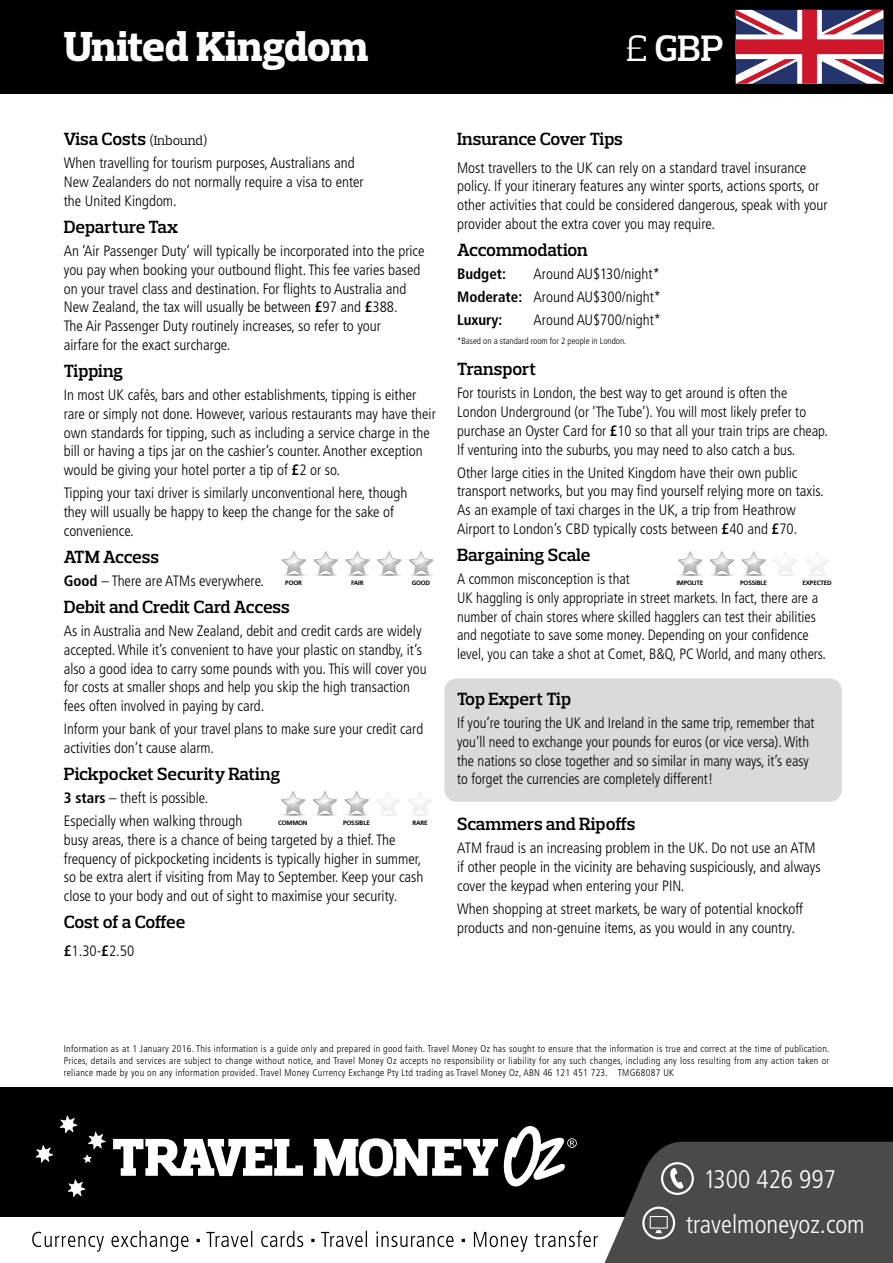
<style>
.page{position:relative;width:893px;height:1263px;background:#fff}
.page>*{position:absolute;margin:0;border:0;box-sizing:border-box;transform-origin:0 0}
.t1{font:800 42.75px "Prelo Slab";letter-spacing:-.02em;color:#fff}
.t2{font:600 37.5px "Prelo Slab";color:#fff}
.t3{font:300 condensed 25.5px "Frutiger LT Std";color:#fff}
.t4{font:600 18px "Prelo Slab";letter-spacing:-.01em;color:#000}
.t5{font:300 condensed 15px/18.8px "Frutiger LT Std";color:#000}
.t6{font:700 condensed 15px "Frutiger LT Std";color:#000}
.t7{font:300 condensed 9.75px/12px "Frutiger LT Std";letter-spacing:.03em;color:#000;text-align:justify}
.t8{font:300 condensed 9px "Frutiger LT Std";color:#000}
.t9{font:700 6.3px "Frutiger LT Std";letter-spacing:-.025em;color:#000}
.s1{font-weight:400}
.s2{font-weight:400;font-size:13.5px}
.s3{font-weight:700}
</style>
<div class="page">
<div style="left:444px;top:678px;width:398px;height:124px;background:#dadada;border-radius:13px"></div>
<div style="left:0;top:1087px;width:893px;height:130px;background:#000"></div>
<svg style="left:32px;top:1115px;width:861px;height:148px"></svg>
<div style="left:0;top:0;width:893px;height:94px;background:#000"></div>
<svg style="left:736px;top:10px;width:147px;height:74px;background:#ae6e86"></svg>
<svg style="left:282px;top:551px;width:151px;height:25px"></svg>
<svg style="left:678px;top:551px;width:88px;height:25px"></svg>
<svg style="left:281px;top:791px;width:88px;height:25px"></svg>
<h1 class="t1" style="left:64px;top:21px;width:306px">United Kingdom</h1>
<h2 class="t2" style="left:626px;top:25px;width:100px"><span class="s1">£</span> GBP</h2>
<p class="t4" style="left:64px;top:128px;width:145px">Visa Costs <span class="s2">(Inbound)</span></p>
<p class="t5" style="left:64px;top:154px;width:302px">When travelling for tourism purposes, Australians and<br>New Zealanders do not normally require a visa to enter the United Kingdom.</p>
<p class="t4" style="left:64px;top:216px;width:116px">Departure Tax</p>
<p class="t5" style="left:64px;top:242px;width:362px">An ‘Air Passenger Duty’ will typically be incorporated into the price you pay when booking your outbound flight. This fee varies based on your travel class and destination. For flights to Australia and New Zealand, the tax will usually be between <span class="s3">£</span>97 and <span class="s3">£</span>388.<br>The Air Passenger Duty routinely increases, so refer to your<br>airfare for the exact surcharge.</p>
<p class="t4" style="left:64px;top:360px;width:61px">Tipping</p>
<p class="t5" style="left:64px;top:386px;width:374px">In most UK cafés, bars and other establishments, tipping is either rare or simply not done. However, various restaurants may have their own standards for tipping, such as including a service charge in the bill or having a tips jar on the cashier’s counter. Another exception would be giving your hotel porter a tip of <span class="s3">£</span>2 or so.</p>
<p class="t5" style="left:64px;top:484px;width:345px">Tipping your taxi driver is similarly unconventional here, though they will usually be happy to keep the change for the sake of convenience.</p>
<p class="t4" style="left:64px;top:546px;width:97px">ATM Access</p>
<p class="t5" style="left:64px;top:571px;width:202px"><span class="s3">Good</span> – There are ATMs everywhere.</p>
<p class="t4" style="left:64px;top:596px;width:228px">Debit and Credit Card Access</p>
<p class="t5" style="left:64px;top:622px;width:364px">As in Australia and New Zealand, debit and credit cards are widely accepted. While it’s convenient to have your plastic on standby, it’s also a good idea to carry some pounds with you. This will cover you for costs at smaller shops and help you skip the high transaction fees often involved in paying by card.</p>
<p class="t5" style="left:64px;top:720px;width:361px">Inform your bank of your travel plans to make sure your credit card activities don’t cause alarm.</p>
<p class="t4" style="left:64px;top:763px;width:218px">Pickpocket Security Rating</p>
<p class="t5" style="left:64px;top:787px;width:180px;line-height:23px"><span class="s3">3 stars</span> – theft is possible.<br>Especially when walking through</p>
<p class="t5" style="left:64px;top:830px;width:361px">busy areas, there is a chance of being targeted by a thief. The frequency of pickpocketing incidents is typically higher in summer, so be extra alert if visiting from May to September. Keep your cash close to your body and out of sight to maximise your security.</p>
<p class="t4" style="left:64px;top:911px;width:123px">Cost of a Coffee</p>
<p class="t5" style="left:64px;top:941px;width:72px"><span class="s3">£</span>1.30-<span class="s3">£</span>2.50</p>
<p class="t9" style="left:285px;top:579px;width:18px">POOR</p>
<p class="t9" style="left:351px;top:579px;width:14px">FAIR</p>
<p class="t9" style="left:412px;top:579px;width:20px">GOOD</p>
<p class="t9" style="left:280px;top:641px;width:28px">IMPOLITE</p>
<p class="t9" style="left:344px;top:641px;width:28px">POSSIBLE</p>
<p class="t9" style="left:406px;top:641px;width:31px">EXPECTED</p>
<p class="t9" style="left:278px;top:819px;width:31px">COMMON</p>
<p class="t9" style="left:343px;top:819px;width:28px">POSSIBLE</p>
<p class="t9" style="left:412px;top:819px;width:17px">RARE</p>
<p class="t4" style="left:457px;top:128px;width:167px">Insurance Cover Tips</p>
<p class="t5" style="left:457px;top:158px;width:372px">Most travellers to the UK can rely on a standard travel insurance policy. If your itinerary features any winter sports, actions sports, or other activities that could be considered dangerous, speak with your provider about the extra cover you may require.</p>
<p class="t4" style="left:457px;top:239px;width:132px">Accommodation</p>
<p class="t6" style="left:457px;top:265px;width:50px">Budget:</p>
<p class="t5" style="left:457px;top:263px;width:205px;line-height:23px;text-align:justify;text-indent:76px">Around AU$130/night* <span class="s3">Moderate:</span> Around AU$300/night* <span class="s3">Luxury:</span></p>
<p class="t5" style="left:534px;top:311px;width:129px">Around AU$700/night*</p>
<p class="t8" style="left:457px;top:335px;width:171px">*Based on a standard room for 2 people in London.</p>
<p class="t4" style="left:457px;top:358px;width:81px">Transport</p>
<p class="t5" style="left:457px;top:384px;width:372px">For tourists in London, the best way to get around is often the London Underground (or ‘The Tube’). You will most likely prefer to purchase an Oyster Card for <span class="s3">£</span>10 so that all your train trips are cheap.<br>If venturing into the suburbs, you may need to also catch a bus.</p>
<p class="t5" style="left:457px;top:463px;width:368px">Other large cities in the United Kingdom have their own public transport networks, but you may find yourself relying more on taxis.<br>As an example of taxi charges in the UK, a trip from Heathrow Airport to London’s CBD typically costs between <span class="s3">£</span>40 and <span class="s3">£</span>70.</p>
<p class="t4" style="left:457px;top:544px;width:135px">Bargaining Scale</p>
<p class="t5" style="left:457px;top:570px;width:370px">A common misconception is that<br>UK haggling is only appropriate in street markets. In fact, there are a number of chain stores where skilled hagglers can test their abilities and negotiate to save some money. Depending on your confidence level, you can take a shot at Comet, B&amp;Q, PC World, and many others.</p>
<p class="t4" style="left:457px;top:688px;width:115px">Top Expert Tip</p>
<p class="t5" style="left:457px;top:714px;width:359px">If you’re touring the UK and Ireland in the same trip, remember that you’ll need to exchange your pounds for euros (or vice versa). With the nations so close together and so similar in many ways, it’s easy to forget the currencies are completely different!</p>
<p class="t4" style="left:457px;top:813px;width:180px">Scammers and Ripoffs</p>
<p class="t5" style="left:457px;top:839px;width:365px">ATM fraud is an increasing problem in the UK. Do not use an ATM if other people in the vicinity are behaving suspiciously, and always cover the keypad when entering your PIN.</p>
<p class="t5" style="left:457px;top:900px;width:348px">When shopping at street markets, be wary of potential knockoff products and non-genuine items, as you would in any country.</p>
<p class="t9" style="left:676px;top:579px;width:28px">IMPOLITE</p>
<p class="t9" style="left:740px;top:579px;width:28px">POSSIBLE</p>
<p class="t9" style="left:802px;top:579px;width:31px">EXPECTED</p>
<p class="t7" style="left:64px;top:1043px;width:767px">Information as at 1 January 2016. This information is a guide only and prepared in good faith. Travel Money Oz has sought to ensure that the information is true and correct at the time of publication.<br>Prices, details and services are subject to change without notice, and Travel Money Oz accepts no responsibility or liability for any such changes, including any loss resulting from any action taken or reliance made by you on any information provided. Travel Money Currency Exchange Pty Ltd trading as Travel Money Oz, ABN 46 121 451 723. TMG68087 UK</p>
<h3 class="t3" style="left:704px;top:1165px;width:134px">1300 426 997</h3>
<h3 class="t3" style="left:686px;top:1209px;width:180px">travelmoneyoz.com</h3>
</div>
